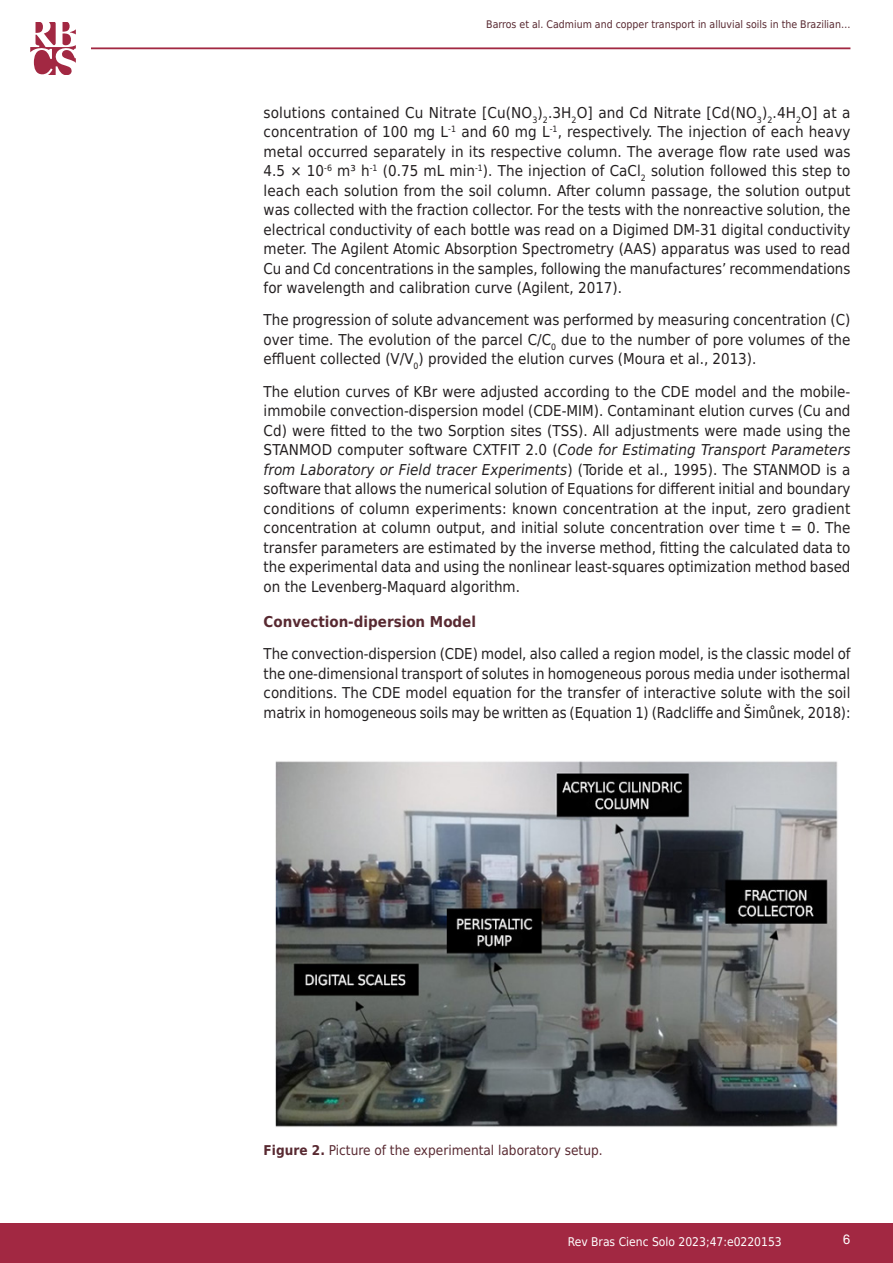
<style>
.page{position:relative;width:893px;height:1263px;background:#fff}
.page>*{position:absolute;margin:0;border:0;box-sizing:border-box;transform-origin:0 0}
.Texto__EN{font:15px/19.5px "DejaVu Sans Condensed";color:#231f20;text-align:justify}
.Subtítulo_2{font:700 15px "DejaVu Sans Condensed";color:#582931}
.Tabela_Figura_Título{font:13.5px "DejaVu Sans Condensed";color:#582931}
.t1{font:13.5px "Akkurat Pro";color:#fff}
.t2{font:12px "DejaVu Sans Condensed";color:#fff}
.t3{font:10.5px "DejaVu Sans Condensed";color:#582931}
.s1{font-style:italic}
.s2{font-weight:700}
</style>
<div class="page">
<div style="left:0;top:1223px;width:893px;height:40px;background:#a22842"></div>
<hr style="left:91px;top:47px;width:759px;height:2px;background:#a22842">
<svg style="left:30px;top:22px;width:46px;height:52px"></svg>
<img style="left:275px;top:761px;width:563px;height:366px">
<p class="t3" style="left:486px;top:16px;width:366px">Barros et al. Cadmium and copper transport in alluvial soils in the Brazilian…</p>
<p class="Texto__EN" style="left:264px;top:102px;width:588px">solutions contained Cu Nitrate [Cu(NO<sub>3</sub>)<sub>2</sub>.3H<sub>2</sub>O] and Cd Nitrate [Cd(NO<sub>3</sub>)<sub>2</sub>.4H<sub>2</sub>O] at a concentration of 100 mg L<sup>-1</sup> and 60 mg L<sup>-1</sup>, respectively. The injection of each heavy metal occurred separately in its respective column. The average flow rate used was 4.5 × 10<sup>-6</sup> m³ h<sup>-1</sup> (0.75 mL min<sup>-1</sup>). The injection of CaCl<sub>2</sub> solution followed this step to leach each solution from the soil column. After column passage, the solution output was collected with the fraction collector. For the tests with the nonreactive solution, the electrical conductivity of each bottle was read on a Digimed DM-31 digital conductivity meter. The Agilent Atomic Absorption Spectrometry (AAS) apparatus was used to read Cu and Cd concentrations in the samples, following the manufactures’ recommendations for wavelength and calibration curve (Agilent, 2017).</p>
<p class="Texto__EN" style="left:264px;top:310px;width:588px">The progression of solute advancement was performed by measuring concentration (C) over time. The evolution of the parcel C/C<sub>0</sub> due to the number of pore volumes of the effluent collected (V/V<sub>0</sub>) provided the elution curves (Moura et al., 2013).</p>
<p class="Texto__EN" style="left:264px;top:381px;width:588px">The elution curves of KBr were adjusted according to the CDE model and the mobile&shy;immobile convection-dispersion model (CDE-MIM). Contaminant elution curves (Cu and Cd) were fitted to the two Sorption sites (TSS). All adjustments were made using the STANMOD computer software CXTFIT 2.0 (<span class="s1">Code for Estimating Transport Parameters from Laboratory or Field tracer Experiments</span>) (Toride et al., 1995). The STANMOD is a software that allows the numerical solution of Equations for different initial and boundary conditions of column experiments: known concentration at the input, zero gradient concentration at column output, and initial solute concentration over time t = 0. The transfer parameters are estimated by the inverse method, fitting the calculated data to the experimental data and using the nonlinear least-squares optimization method based on the Levenberg-Maquard algorithm.</p>
<p class="Subtítulo_2" style="left:264px;top:609px;width:214px">Convection-dipersion Model</p>
<p class="Texto__EN" style="left:264px;top:644px;width:588px">The convection-dispersion (CDE) model, also called a region model, is the classic model of the one-dimensional transport of solutes in homogeneous porous media under isothermal conditions. The CDE model equation for the transfer of interactive solute with the soil matrix in homogeneous soils may be written as (Equation 1) (Radcliffe and Šimůnek, 2018):</p>
<p class="Tabela_Figura_Título" style="left:264px;top:1139px;width:340px"><span class="s2">Figure 2.</span> Picture of the experimental laboratory setup.</p>
<p class="t2" style="left:568px;top:1231px;width:215px">Rev Bras Cienc Solo 2023;47:e0220153</p>
<p class="t1" style="left:843px;top:1231px;width:9px">6</p>
</div>
